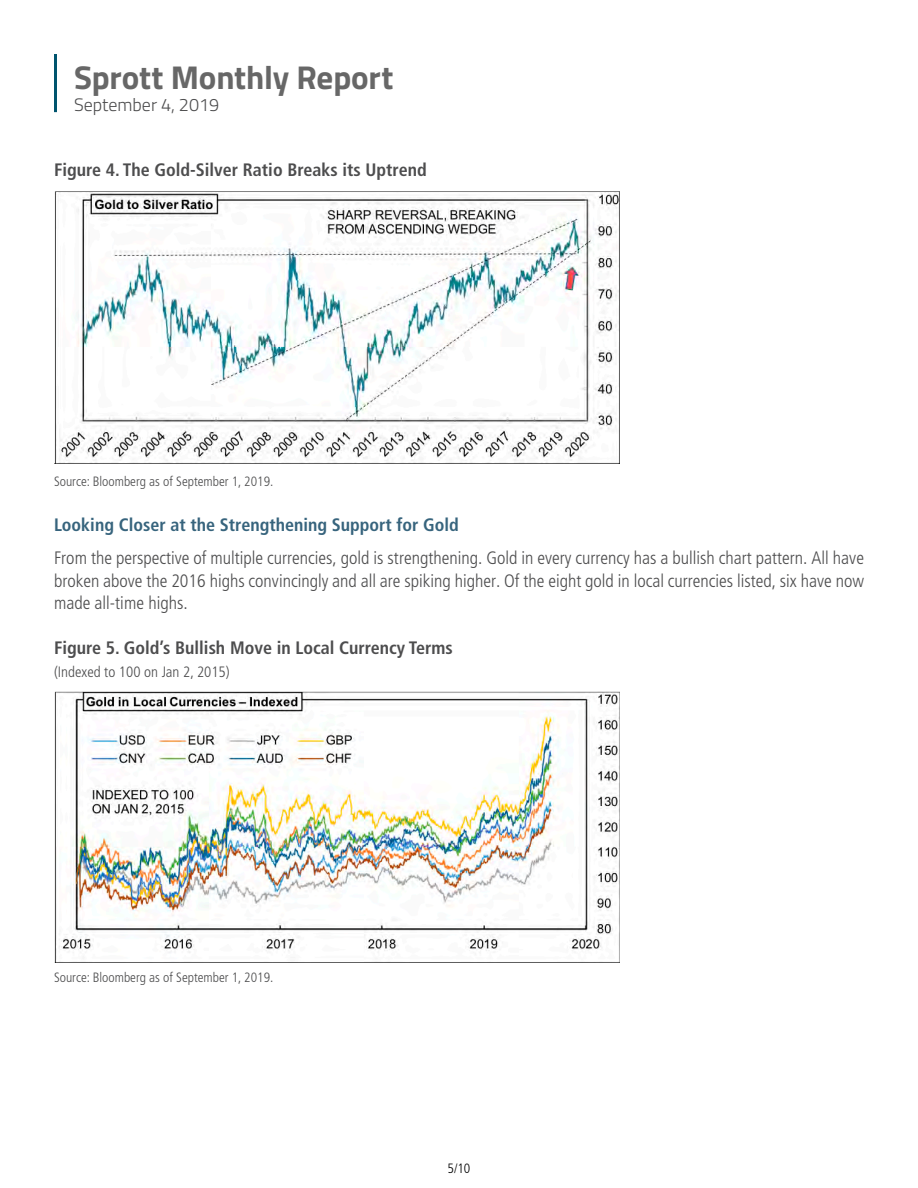
<style>
.page{position:relative;width:918px;height:1188px;background:#fff}
.page>*{position:absolute;margin:0;border:0;box-sizing:border-box;transform-origin:0 0}
.t1{font:700 33px "Titillium Web";letter-spacing:-.005em;color:#676767}
.t2{font:300 condensed 18px/22.5px "Frutiger LT Std";color:#4d4d4e;text-align:justify}
.t3{font:700 condensed 18px "Frutiger LT Std";color:#4d4d4e}
.t4{font:700 condensed 18px "Frutiger LT Std";color:#37647d}
.t5{font:300 18px "Titillium Web";color:#4d4d4e}
.t6{font:300 condensed 15px "Frutiger LT Std";color:#4d4d4e}
.t7{font:300 condensed 13.5px "Frutiger LT Std";color:#4d4d4e}
.t8{font:300 condensed 13.5px "Frutiger LT Std";color:#000}
</style>
<div class="page">
<img style="left:54px;top:191px;width:565px;height:273px">
<img style="left:54px;top:692px;width:565px;height:270px">
<hr style="left:54px;top:54px;width:3px;height:58px;background:#00546e">
<h1 class="t1" style="left:74px;top:52px;width:321px">Sprott Monthly Report</h1>
<p class="t5" style="left:74px;top:92px;width:147px">September 4, 2019</p>
<p class="t3" style="left:54px;top:159px;width:374px">Figure 4. The Gold-Silver Ratio Breaks its Uptrend</p>
<p class="t7" style="left:54px;top:473px;width:221px">Source: Bloomberg as of September 1, 2019.</p>
<p class="t4" style="left:54px;top:514px;width:406px">Looking Closer at the Strengthening Support for Gold</p>
<p class="t2" style="left:54px;top:547px;width:812px">From the perspective of multiple currencies, gold is strengthening. Gold in every currency has a bullish chart pattern. All have broken above the 2016 highs convincingly and all are spiking higher. Of the eight gold in local currencies listed, six have now made all-time highs.</p>
<p class="t3" style="left:54px;top:637px;width:400px">Figure 5. Gold’s Bullish Move in Local Currency Terms</p>
<p class="t6" style="left:54px;top:663px;width:177px">(Indexed to 100 on Jan 2, 2015)</p>
<p class="t7" style="left:54px;top:970px;width:221px">Source: Bloomberg as of September 1, 2019.</p>
<p class="t8" style="left:448px;top:1160px;width:24px">5/10</p>
</div>
